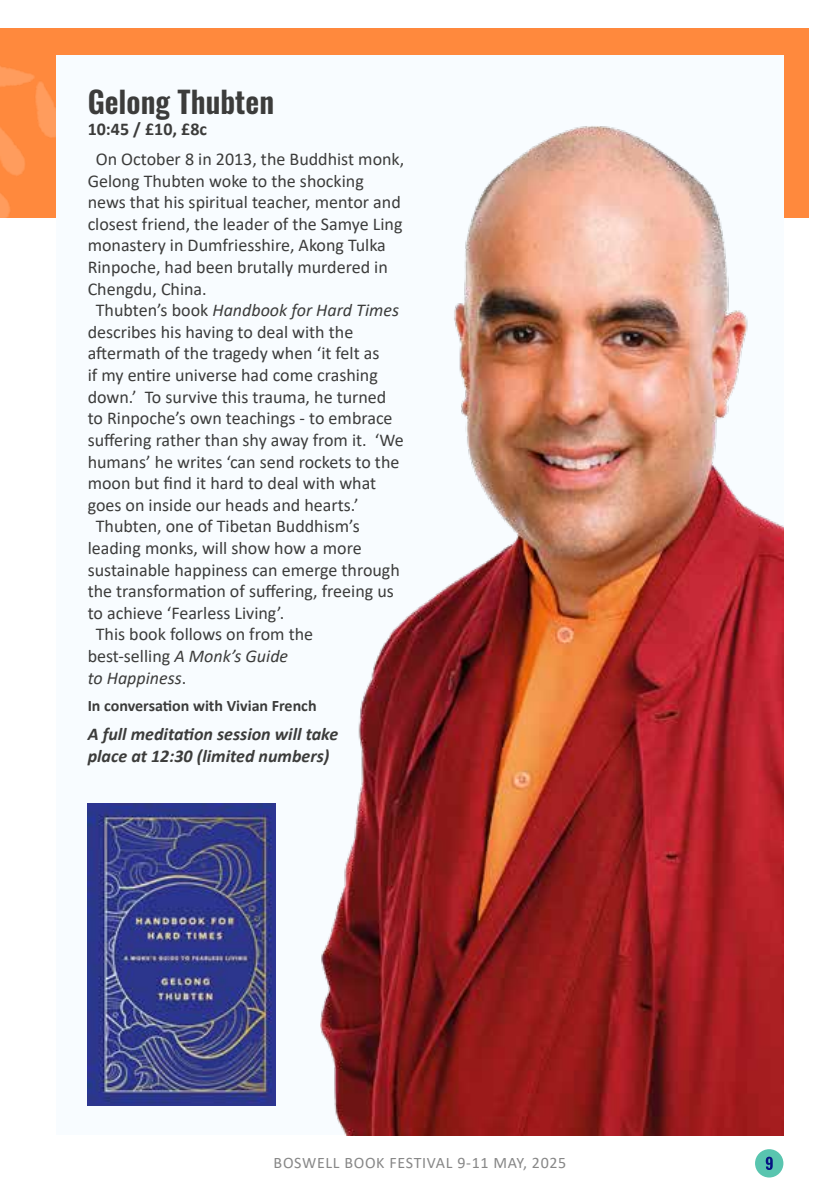
<style>
.page{position:relative;width:840px;height:1191px;background:#fff}
.page>*{position:absolute;margin:0;border:0;box-sizing:border-box;transform-origin:0 0}
.t1{font:600 30px "Oswald";color:#3c3c3b}
.t2{font:18px/21.6px "Calibri";color:#3c3c3b}
.t3{font:italic 700 18px "Calibri";color:#3c3c3b}
.t4{font:700 18px "Calibri";color:#3c3c3b}
.t5{font:italic 18px "Calibri";color:#3c3c3b}
.t6{font:16px "Calibri";letter-spacing:.04em;color:#878787}
.t7{font:700 16px "Calibri";color:#3c3c3b}
.s1{font-style:italic}
.s2{font-style:normal}
</style>
<div class="page">
<div style="left:0;top:28px;width:808px;height:190px;background:#ff893d"></div>
<img style="left:0;top:55px;width:414px;height:163px">
<div style="left:56px;top:56px;width:727px;height:1079px;background:#f8fcff"></div>
<img style="left:320px;top:126px;width:463px;height:1009px">
<div style="left:754px;top:1149px;width:29px;height:28px;background:#59c5af;border-radius:50%"></div>
<svg style="left:765px;top:1156px;width:7px;height:14px"></svg>
<img style="left:88px;top:803px;width:188px;height:303px">
<p class="t1" style="left:88px;top:86px;width:188px">Gelong Thubten</p>
<p class="t4" style="left:88px;top:117px;width:121px">10:45 / £10, £8c</p>
<p class="t2" style="left:88px;top:148px;width:318px;text-indent:8px">On October 8 in 2013, the Buddhist monk, Gelong Thubten woke to the shocking news that his spiritual teacher, mentor and closest friend, the leader of the Samye Ling monastery in Dumfriesshire, Akong Tulka Rinpoche, had been brutally murdered in Chengdu, China.</p>
<p class="t2" style="left:88px;top:299px;width:317px;text-indent:8px">Thubten’s book <span class="s1">Handbook for Hard Times </span>describes his having to deal with the aftermath of the tragedy when ‘it felt as<br>if my entire universe had come crashing down.’ To survive this trauma, he turned to Rinpoche’s own teachings - to embrace suffering rather than shy away from it. ‘We humans’ he writes ‘can send rockets to the moon but find it hard to deal with what goes on inside our heads and hearts.’</p>
<p class="t2" style="left:88px;top:515px;width:313px;text-indent:8px">Thubten, one of Tibetan Buddhism’s leading monks, will show how a more sustainable happiness can emerge through the transformation of suffering, freeing us to achieve ‘Fearless Living’.</p>
<p class="t2" style="left:96px;top:623px;width:219px">This book follows on from the</p>
<p class="t2" style="left:88px;top:645px;width:202px">best-selling <span class="s1">A Monk’s Guide</span></p>
<p class="t5" style="left:88px;top:665px;width:100px">to Happiness<span class="s2">.</span></p>
<p class="t7" style="left:88px;top:694px;width:230px">In conversation with Vivian French</p>
<p class="t3" style="left:88px;top:721px;width:252px">A full meditation session will take</p>
<p class="t3" style="left:88px;top:743px;width:243px">place at 12:30 (limited numbers)</p>
<p class="t6" style="left:273px;top:1151px;width:294px">BOSWELL BOOK FESTIVAL 9-11 MAY, 2025</p>
</div>
